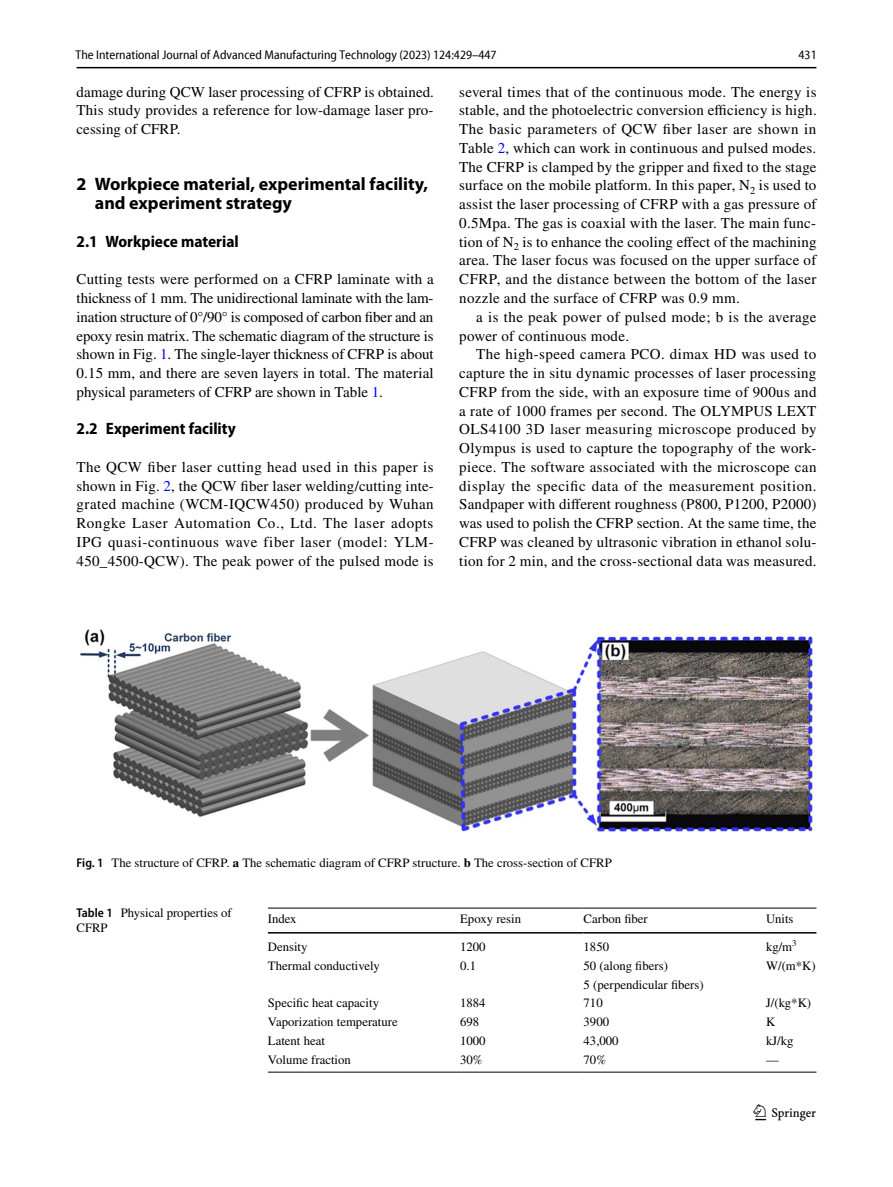
<style>
.page{position:relative;width:893px;height:1187px;background:#fff}
.page>*{position:absolute;margin:0;border:0;box-sizing:border-box;transform-origin:0 0}
.t1{font:22.5px "Springnew Regular 3";color:#000}
.t2{font:700 18px/18.8px "Myriad Pro";color:#000}
.t3{font:700 semi-condensed 16.5px "Myriad Pro";color:#000}
.t4{font:15px/18.8px "STIX";letter-spacing:.015em;color:#000;text-align:justify}
.t5{font:12.75px/15px "STIX";color:#000}
.t6{font:semi-condensed 12.75px "Myriad Pro Unic";color:#000}
.s1{color:#00f}
.s2{font-family:"Myriad Pro";font-weight:600;font-stretch:semi-condensed}
.s3{font-weight:700}
</style>
<div class="page">
<hr style="left:77px;top:67px;width:739px;height:1px;background:#000">
<img style="left:81px;top:629px;width:731px;height:202px">
<hr style="left:268px;top:907px;width:192px;height:1px;background:#000">
<hr style="left:268px;top:932px;width:192px;height:1px;background:#000">
<hr style="left:460px;top:907px;width:124px;height:1px;background:#000">
<hr style="left:460px;top:932px;width:124px;height:1px;background:#000">
<hr style="left:584px;top:907px;width:182px;height:1px;background:#000">
<hr style="left:584px;top:932px;width:182px;height:1px;background:#000">
<hr style="left:766px;top:907px;width:50px;height:1px;background:#000">
<hr style="left:766px;top:932px;width:50px;height:1px;background:#000">
<hr style="left:268px;top:1071px;width:192px;height:1px;background:#000">
<hr style="left:460px;top:1071px;width:124px;height:1px;background:#000">
<hr style="left:584px;top:1071px;width:182px;height:1px;background:#000">
<hr style="left:766px;top:1071px;width:50px;height:1px;background:#000">
<p class="t6" style="left:76px;top:50px;width:423px">The International Journal of Advanced Manufacturing Technology (2023) 124:429–447</p>
<p class="t6" style="left:798px;top:50px;width:20px">431</p>
<p class="t4" style="left:77px;top:83px;width:359px">damage during QCW laser processing of CFRP is obtained.<br>This study provides a reference for low-damage laser pro&shy;cessing of CFRP.</p>
<p class="t2" style="left:95px;top:174px;width:335px;text-indent:-18px">2 Workpiece material, experimental facility, and experiment strategy</p>
<p class="t3" style="left:77px;top:232px;width:164px">2.1 Workpiece material</p>
<p class="t4" style="left:77px;top:271px;width:359px">Cutting tests were performed on a CFRP laminate with a thickness of 1 mm. The unidirectional laminate with the lam&shy;ination structure of 0°/90° is composed of carbon fiber and an epoxy resin matrix. The schematic diagram of the structure is shown in Fig. <span class="s1">1</span>. The single-layer thickness of CFRP is about 0.15 mm, and there are seven layers in total. The material physical parameters of CFRP are shown in Table <span class="s1">1</span>.</p>
<p class="t3" style="left:77px;top:419px;width:161px">2.2 Experiment facility</p>
<p class="t4" style="left:77px;top:458px;width:359px">The QCW fiber laser cutting head used in this paper is shown in Fig. <span class="s1">2</span>, the QCW fiber laser welding/cutting inte&shy;grated machine (WCM-IQCW450) produced by Wuhan Rongke Laser Automation Co., Ltd. The laser adopts IPG quasi-continuous wave fiber laser (model: YLM-450_4500-QCW). The peak power of the pulsed mode is</p>
<p class="t4" style="left:459px;top:83px;width:359px">several times that of the continuous mode. The energy is stable, and the photoelectric conversion efficiency is high.<br>The basic parameters of QCW fiber laser are shown in Table <span class="s1">2</span>, which can work in continuous and pulsed modes.<br>The CFRP is clamped by the gripper and fixed to the stage surface on the mobile platform. In this paper, N<sub>2</sub> is used to assist the laser processing of CFRP with a gas pressure of 0.5Mpa. The gas is coaxial with the laser. The main func&shy;tion of N<sub>2</sub> is to enhance the cooling effect of the machining area. The laser focus was focused on the upper surface of CFRP, and the distance between the bottom of the laser nozzle and the surface of CFRP was 0.9 mm.</p>
<p class="t4" style="left:459px;top:308px;width:359px;text-indent:17px">a is the peak power of pulsed mode; b is the average power of continuous mode.</p>
<p class="t4" style="left:459px;top:346px;width:359px;text-indent:17px">The high-speed camera PCO. dimax HD was used to capture the in situ dynamic processes of laser processing CFRP from the side, with an exposure time of 900us and a rate of 1000 frames per second. The OLYMPUS LEXT OLS4100 3D laser measuring microscope produced by Olympus is used to capture the topography of the work&shy;piece. The software associated with the microscope can display the specific data of the measurement position.<br>Sandpaper with different roughness (P800, P1200, P2000) was used to polish the CFRP section. At the same time, the CFRP was cleaned by ultrasonic vibration in ethanol solu&shy;tion for 2 min, and the cross-sectional data was measured.</p>
<p class="t5" style="left:77px;top:855px;width:537px"><span class="s2">Fig. 1</span> The structure of CFRP. <span class="s3">a</span> The schematic diagram of CFRP structure. <span class="s3">b</span> The cross-section of CFRP</p>
<p class="t5" style="left:77px;top:906px;width:157px"><span class="s2">Table 1</span> Physical properties of<br>CFRP</p>
<p class="t5" style="left:268px;top:912px;width:30px">Index</p>
<p class="t5" style="left:460px;top:912px;width:62px">Epoxy resin</p>
<p class="t5" style="left:584px;top:912px;width:66px">Carbon fiber</p>
<p class="t5" style="left:766px;top:912px;width:29px">Units</p>
<p class="t5" style="left:268px;top:940px;width:41px">Density</p>
<p class="t5" style="left:460px;top:940px;width:27px">1200</p>
<p class="t5" style="left:584px;top:940px;width:27px">1850</p>
<p class="t5" style="left:766px;top:940px;width:32px">kg/m<sup>3</sup></p>
<p class="t5" style="left:268px;top:958px;width:113px">Thermal conductively</p>
<p class="t5" style="left:460px;top:958px;width:17px">0.1</p>
<p class="t5" style="left:584px;top:958px;width:86px">50 (along fibers)</p>
<p class="t5" style="left:766px;top:958px;width:51px">W/(m*K)</p>
<p class="t5" style="left:584px;top:977px;width:122px">5 (perpendicular fibers)</p>
<p class="t5" style="left:268px;top:996px;width:113px">Specific heat capacity</p>
<p class="t5" style="left:460px;top:996px;width:27px">1884</p>
<p class="t5" style="left:584px;top:996px;width:21px">710</p>
<p class="t5" style="left:766px;top:996px;width:47px">J/(kg*K)</p>
<p class="t5" style="left:268px;top:1015px;width:131px">Vaporization temperature</p>
<p class="t5" style="left:460px;top:1015px;width:21px">698</p>
<p class="t5" style="left:584px;top:1015px;width:27px">3900</p>
<p class="t5" style="left:766px;top:1015px;width:11px">K</p>
<p class="t5" style="left:268px;top:1033px;width:59px">Latent heat</p>
<p class="t5" style="left:460px;top:1033px;width:27px">1000</p>
<p class="t5" style="left:584px;top:1033px;width:37px">43,000</p>
<p class="t5" style="left:766px;top:1033px;width:29px">kJ/kg</p>
<p class="t5" style="left:268px;top:1052px;width:84px">Volume fraction</p>
<p class="t5" style="left:460px;top:1052px;width:24px">30%</p>
<p class="t5" style="left:584px;top:1052px;width:24px">70%</p>
<p class="t5" style="left:766px;top:1052px;width:14px">—</p>
<h1 class="t1" style="left:755px;top:1104px;width:62px">1 3</h1>
</div>
